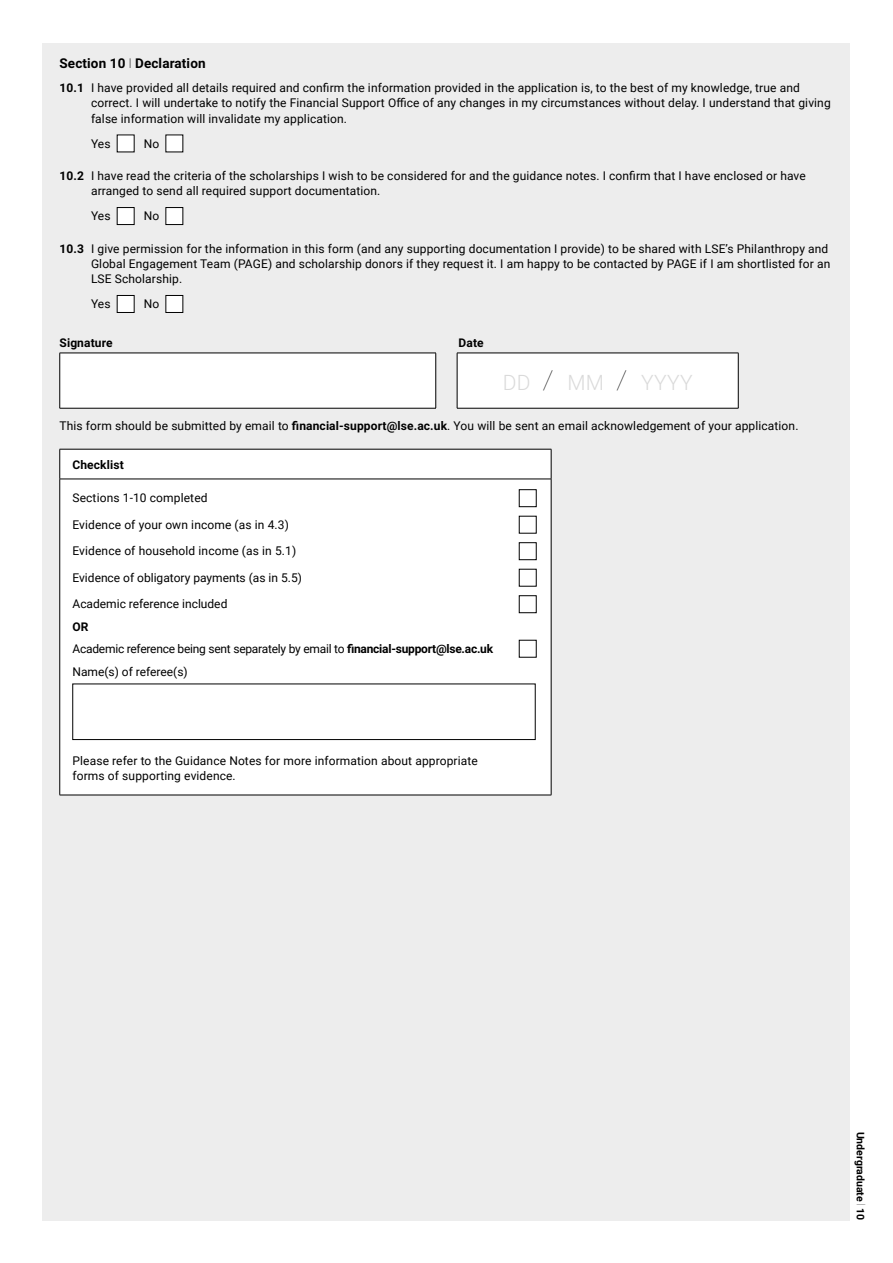
<style>
.page{position:relative;width:893px;height:1263px;background:#fff}
.page>*{position:absolute;margin:0;border:0;box-sizing:border-box;transform-origin:0 0}
.t1{font:300 21px "Roboto";letter-spacing:.02em;color:#dadada}
.t2{font:700 13.5px "Roboto";letter-spacing:.01em;color:#000}
.t3{font:12px/15.3px "Roboto";letter-spacing:.01em;color:#000}
.t4{font:12px/22px "Roboto";letter-spacing:-.02em;color:#000}
.t5{font:700 12px "Roboto";letter-spacing:.01em;color:#000}
.t6{font:700 10.5px "Roboto";color:#000}
.s1{font-family:"Helvetica Neue LT Pro";font-weight:100}
.s2{font-weight:700}
.s3{font-family:"Helvetica Neue LT Pro";font-weight:200;font-size:27px;color:#000}
.s4{font-family:"Helvetica Neue LT Pro";font-weight:200;font-size:12px}
</style>
<div class="page">
<div style="left:43px;top:43px;width:807px;height:1177px;background:#ededed"></div>
<div style="left:117px;top:135px;width:17px;height:17px;background:#fff"></div>
<div style="left:166px;top:135px;width:17px;height:17px;background:#fff"></div>
<div style="left:117px;top:208px;width:17px;height:17px;background:#fff"></div>
<div style="left:117px;top:207px;width:17px;height:18px;border:1px solid #000"></div>
<div style="left:166px;top:208px;width:17px;height:17px;background:#fff"></div>
<div style="left:166px;top:207px;width:17px;height:18px;border:1px solid #000"></div>
<div style="left:117px;top:295px;width:17px;height:17px;background:#fff"></div>
<div style="left:117px;top:295px;width:17px;height:18px;border:1px solid #000"></div>
<div style="left:166px;top:295px;width:17px;height:17px;background:#fff"></div>
<div style="left:166px;top:295px;width:17px;height:18px;border:1px solid #000"></div>
<div style="left:60px;top:353px;width:678px;height:55px;background:#fff"></div>
<hr style="left:457px;top:353px;width:281px;height:1px;background:#000">
<hr style="left:457px;top:353px;width:1px;height:55px;background:#000">
<hr style="left:738px;top:353px;width:1px;height:55px;background:#000">
<hr style="left:457px;top:408px;width:281px;height:1px;background:#000">
<hr style="left:60px;top:353px;width:376px;height:1px;background:#000">
<hr style="left:59px;top:353px;width:1px;height:55px;background:#000">
<hr style="left:435px;top:353px;width:1px;height:55px;background:#000">
<hr style="left:60px;top:408px;width:376px;height:1px;background:#000">
<div style="left:60px;top:450px;width:491px;height:345px;background:#fff"></div>
<hr style="left:60px;top:449px;width:491px;height:1px;background:#000">
<hr style="left:59px;top:449px;width:1px;height:30px;background:#000">
<hr style="left:551px;top:449px;width:1px;height:30px;background:#000">
<hr style="left:60px;top:479px;width:491px;height:1px;background:#000">
<hr style="left:59px;top:479px;width:1px;height:316px;background:#000">
<hr style="left:551px;top:479px;width:1px;height:316px;background:#000">
<hr style="left:60px;top:795px;width:491px;height:1px;background:#000">
<div style="left:519px;top:490px;width:17px;height:17px;background:#fff"></div>
<div style="left:519px;top:489px;width:17px;height:18px;border:1px solid #000"></div>
<div style="left:519px;top:516px;width:17px;height:17px;background:#fff"></div>
<div style="left:519px;top:543px;width:17px;height:17px;background:#fff"></div>
<div style="left:519px;top:542px;width:17px;height:18px;border:1px solid #000"></div>
<div style="left:519px;top:569px;width:17px;height:17px;background:#fff"></div>
<div style="left:519px;top:596px;width:17px;height:17px;background:#fff"></div>
<div style="left:519px;top:595px;width:17px;height:18px;border:1px solid #000"></div>
<div style="left:519px;top:640px;width:17px;height:17px;background:#fff"></div>
<div style="left:73px;top:684px;width:462px;height:55px;background:#fff"></div>
<div style="left:73px;top:684px;width:462px;height:56px;border:1px solid #000"></div>
<p class="t2" style="left:60px;top:54px;width:148px">Section 10 <span class="s1">l</span> Declaration</p>
<p class="t3" style="left:91px;top:80px;width:741px;text-indent:-32px"><span class="s2">10.1</span> I have provided all details required and confirm the information provided in the application is, to the best of my knowledge, true and correct. I will undertake to notify the Financial Support Office of any changes in my circumstances without delay. I understand that giving false information will invalidate my application.</p>
<p class="t3" style="left:91px;top:135px;width:21px">Yes</p>
<p class="t3" style="left:144px;top:135px;width:17px">No</p>
<p class="t3" style="left:91px;top:168px;width:716px;text-indent:-31px"><span class="s2">10.2</span> I have read the criteria of the scholarships I wish to be considered for and the guidance notes. I confirm that I have enclosed or have arranged to send all required support documentation.</p>
<p class="t3" style="left:91px;top:208px;width:21px">Yes</p>
<p class="t3" style="left:144px;top:208px;width:17px">No</p>
<p class="t3" style="left:91px;top:240px;width:741px;text-indent:-31px"><span class="s2">10.3</span> I give permission for the information in this form (and any supporting documentation I provide) to be shared with LSE’s Philanthropy and<br>Global Engagement Team (PAGE) and scholarship donors if they request it. I am happy to be contacted by PAGE if I am shortlisted for an<br>LSE Scholarship.</p>
<p class="t3" style="left:91px;top:296px;width:21px">Yes</p>
<p class="t3" style="left:144px;top:296px;width:17px">No</p>
<p class="t5" style="left:60px;top:334px;width:55px">Signature</p>
<p class="t5" style="left:459px;top:334px;width:27px">Date</p>
<h1 class="t1" style="left:503px;top:368px;width:191px">DD <span class="s3">/</span> MM <span class="s3">/</span> YYYY</h1>
<p class="t3" style="left:60px;top:418px;width:740px">This form should be submitted by email to <span class="s2">financial-support@lse.ac.uk</span>. You will be sent an email acknowledgement of your application.</p>
<p class="t5" style="left:73px;top:456px;width:53px">Checklist</p>
<p class="t3" style="left:73px;top:490px;width:137px">Sections 1-10 completed</p>
<p class="t3" style="left:73px;top:517px;width:218px">Evidence of your own income (as in 4.3)</p>
<p class="t3" style="left:73px;top:543px;width:225px">Evidence of household income (as in 5.1)</p>
<p class="t3" style="left:73px;top:570px;width:231px">Evidence of obligatory payments (as in 5.5)</p>
<p class="t3" style="left:73px;top:596px;width:156px">Academic reference included</p>
<p class="t4" style="left:73px;top:615px;width:422px"><span class="s2">OR<br></span>Academic reference being sent separately by email to <span class="s2">financial-support@lse.ac.uk</span></p>
<p class="t3" style="left:73px;top:664px;width:117px">Name(s) of referee(s)</p>
<p class="t3" style="left:73px;top:753px;width:407px">Please refer to the Guidance Notes for more information about appropriate forms of supporting evidence.</p>
<p class="t6" style="left:868px;top:1131px;width:90px;rotate:90deg">Undergraduate <span class="s4">l</span> 10</p>
</div>
